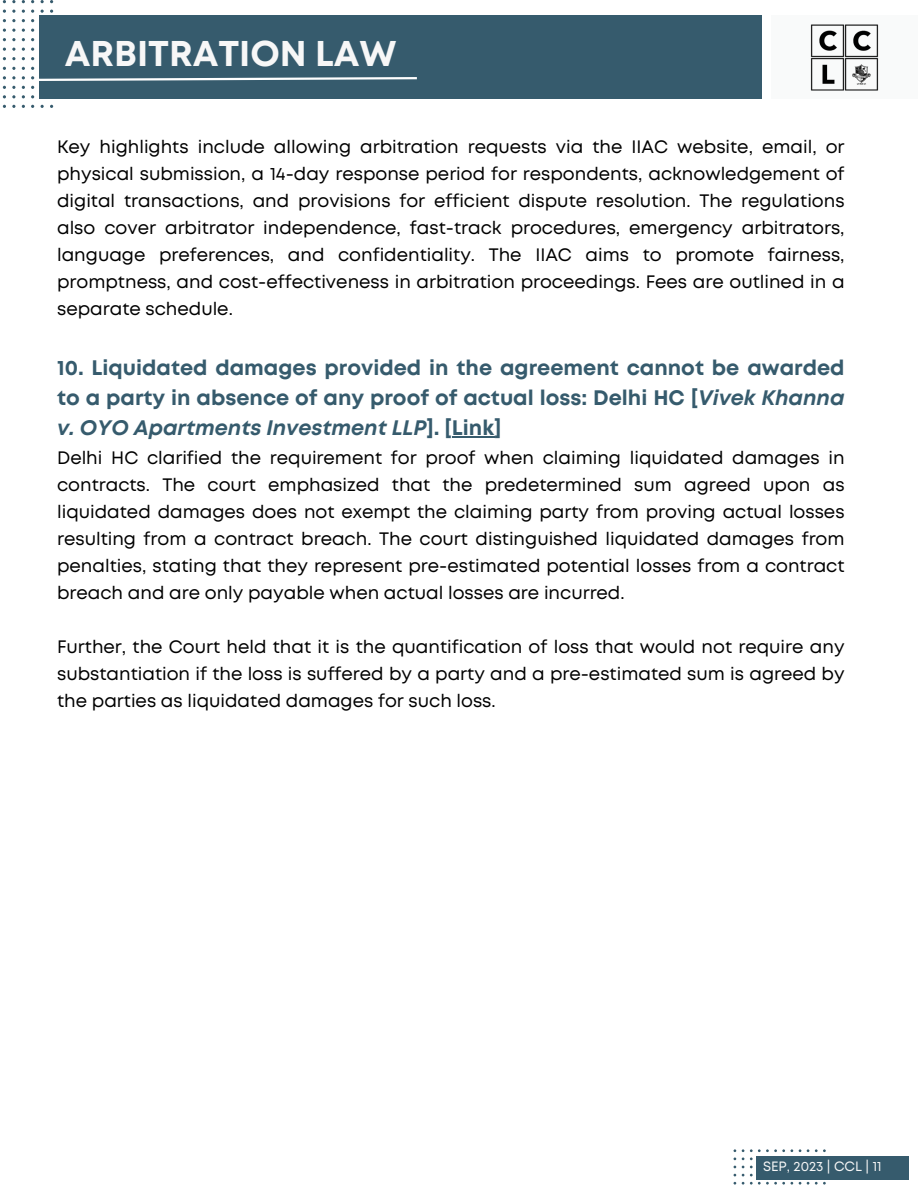
<style>
.page{position:relative;width:918px;height:1188px;background:#fff}
.page>*{position:absolute;margin:0;border:0;box-sizing:border-box;transform-origin:0 0}
.t1{font:700 35.7px "Mont";color:#f7f7f7}
.t2{font:700 21px/30.3px "Mont";color:#365b6d;text-align:justify}
.t3{font:18px/27px "Mont";color:#000;text-align:justify}
.t4{font:13.5px "Mont";color:#f7f7f7}
.s1{font-style:italic}
</style>
<div class="page">
<div style="left:39px;top:15px;width:722px;height:84px;background:#365b6d"></div>
<svg style="left:2px;top:0;width:415px;height:108px"></svg>
<svg style="left:734px;top:1149px;width:92px;height:36px"></svg>
<div style="left:756px;top:1157px;width:153px;height:23px;background:#365b6d"></div>
<div style="left:771px;top:15px;width:146px;height:84px;background:#f9fafa"></div>
<img style="left:810px;top:24px;width:69px;height:67px">
<hr style="left:452px;top:436px;width:42px;height:2px;background:#365b6d">
<p class="t1" style="left:65px;top:40px;width:334px">ARBITRATION LAW</p>
<p class="t3" style="left:57px;top:135px;width:789px">Key highlights include allowing arbitration requests via the IIAC website, email, or physical submission, a 14-day response period for respondents, acknowledgement of digital transactions, and provisions for efficient dispute resolution. The regulations also cover arbitrator independence, fast-track procedures, emergency arbitrators, language preferences, and confidentiality. The IIAC aims to promote fairness, promptness, and cost-effectiveness in arbitration proceedings. Fees are outlined in a separate schedule.</p>
<p class="t2" style="left:57px;top:354px;width:789px">10. Liquidated damages provided in the agreement cannot be awarded to a party in absence of any proof of actual loss: Delhi HC [<span class="s1">Vivek Khanna v. OYO Apartments Investment LLP</span>]. [Link]</p>
<p class="t3" style="left:57px;top:445px;width:789px">Delhi HC clarified the requirement for proof when claiming liquidated damages in contracts. The court emphasized that the predetermined sum agreed upon as liquidated damages does not exempt the claiming party from proving actual losses resulting from a contract breach. The court distinguished liquidated damages from penalties, stating that they represent pre-estimated potential losses from a contract breach and are only payable when actual losses are incurred.</p>
<p class="t3" style="left:57px;top:634px;width:789px">Further, the Court held that it is the quantification of loss that would not require any substantiation if the loss is suffered by a party and a pre-estimated sum is agreed by the parties as liquidated damages for such loss.</p>
<p class="t4" style="left:763px;top:1161px;width:120px">SEP, 2023 | CCL | 11</p>
</div>
